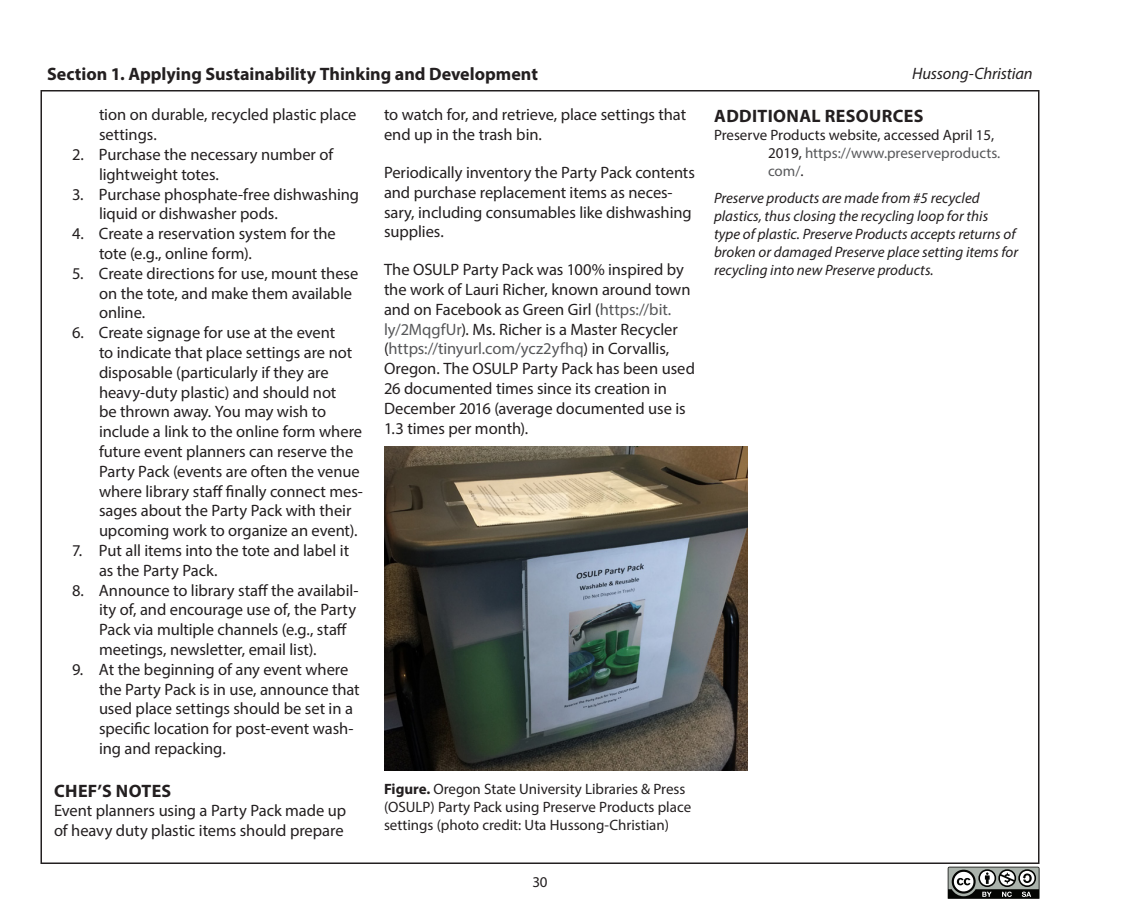
<style>
.page{position:relative;width:1134px;height:918px;background:#fff}
.page>*{position:absolute;margin:0;border:0;box-sizing:border-box;transform-origin:0 0}
.Recipe_HeadingA{font:700 18px "Myriad Pro";color:#231f20}
.Recipe_HeadingA-2{font:700 18px "Myriad Pro";letter-spacing:.02em;color:#231f20}
.List_Numbered{font:16.5px/19.8px "Myriad Pro";letter-spacing:-.005em;color:#231f20}
.BodyCopy_SpaceBefore{font:16.5px/19.8px "Myriad Pro";letter-spacing:-.005em;color:#231f20}
.List_Numbered_Last{font:16.5px/19.8px "Myriad Pro";letter-spacing:-.005em;color:#231f20}
.BodyCopy{font:16.5px/19.8px "Myriad Pro";letter-spacing:-.005em;color:#231f20}
.t1{font:italic 16.5px "Myriad Pro";letter-spacing:-.01em;color:#231f20}
.Bibliog_Notation{font:italic 15px/18px "Myriad Pro";color:#231f20}
.Figure_Caption{font:15px/18px "Myriad Pro";color:#231f20}
.Bibliog{font:15px/18px "Myriad Pro";color:#231f20}
.s1{color:#57585a}
.s2{font-weight:700}
</style>
<div class="page">
<svg style="left:948px;top:867px;width:92px;height:32px"></svg>
<img style="left:384px;top:446px;width:364px;height:325px">
<p class="Recipe_HeadingA" style="left:47px;top:62px;width:492px">Section 1. Applying Sustainability Thinking and Development</p>
<p class="t1" style="left:912px;top:63px;width:122px">Hussong-Christian</p>
<p class="List_Numbered" style="left:99px;top:105px;width:259px">tion on durable, recycled plastic place settings.</p>
<p class="List_Numbered" style="left:99px;top:144px;width:236px;text-indent:-27px">2. Purchase the necessary number of lightweight totes.</p>
<p class="List_Numbered" style="left:99px;top:184px;width:262px;text-indent:-27px">3. Purchase phosphate-free dishwashing liquid or dishwasher pods.</p>
<p class="List_Numbered" style="left:99px;top:223px;width:238px;text-indent:-27px">4. Create a reservation system for the tote (e.g., online form).</p>
<p class="List_Numbered" style="left:99px;top:263px;width:261px;text-indent:-27px">5. Create directions for use, mount these on the tote, and make them available online.</p>
<p class="List_Numbered" style="left:99px;top:322px;width:265px;text-indent:-27px">6. Create signage for use at the event<br>to indicate that place settings are not disposable (particularly if they are heavy-duty plastic) and should not<br>be thrown away. You may wish to include a link to the online form where future event planners can reserve the Party Pack (events are often the venue where library staff finally connect mes&shy;sages about the Party Pack with their upcoming work to organize an event).</p>
<p class="List_Numbered" style="left:99px;top:540px;width:252px;text-indent:-27px">7. Put all items into the tote and label it as the Party Pack.</p>
<p class="List_Numbered" style="left:99px;top:580px;width:261px;text-indent:-27px">8. Announce to library staff the availabil&shy;ity of, and encourage use of, the Party Pack via multiple channels (e.g., staff meetings, newsletter, email list).</p>
<p class="List_Numbered_Last" style="left:99px;top:659px;width:262px;text-indent:-27px">9. At the beginning of any event where the Party Pack is in use, announce that used place settings should be set in a specific location for post-event wash&shy;ing and repacking.</p>
<p class="Recipe_HeadingA-2" style="left:54px;top:779px;width:119px">CHEF’S NOTES</p>
<p class="BodyCopy" style="left:54px;top:801px;width:294px">Event planners using a Party Pack made up of heavy duty plastic items should prepare</p>
<p class="BodyCopy" style="left:384px;top:105px;width:304px">to watch for, and retrieve, place settings that end up in the trash bin.</p>
<p class="BodyCopy_SpaceBefore" style="left:384px;top:162px;width:313px">Periodically inventory the Party Pack contents and purchase replacement items as neces&shy;sary, including consumables like dishwashing supplies.</p>
<p class="BodyCopy_SpaceBefore" style="left:384px;top:259px;width:312px">The OSULP Party Pack was 100% inspired by the work of Lauri Richer, known around town and on Facebook as Green Girl (<span class="s1">https://bit. ly/2MqgfUr</span>). Ms. Richer is a Master Recycler (<span class="s1">https://tinyurl.com/ycz2yfhq</span>) in Corvallis, Oregon. The OSULP Party Pack has been used 26 documented times since its creation in December 2016 (average documented use is 1.3 times per month).</p>
<p class="Recipe_HeadingA-2" style="left:714px;top:104px;width:211px">ADDITIONAL RESOURCES</p>
<p class="Bibliog" style="left:768px;top:125px;width:234px;text-indent:-54px">Preserve Products website, accessed April 15,<br>2019, <span class="s1">https://www.preserveproducts. com/</span>.</p>
<p class="Bibliog_Notation" style="left:714px;top:188px;width:306px">Preserve products are made from #5 recycled plastics, thus closing the recycling loop for this<br>type of plastic. Preserve Products accepts returns of broken or damaged Preserve place setting items for recycling into new Preserve products.</p>
<p class="Figure_Caption" style="left:384px;top:779px;width:309px"><span class="s2">Figure.</span> Oregon State University Libraries &amp; Press (OSULP) Party Pack using Preserve Products place settings (photo credit: Uta Hussong-Christian)</p>
<p class="Figure_Caption" style="left:532px;top:873px;width:17px">30</p>
</div>
